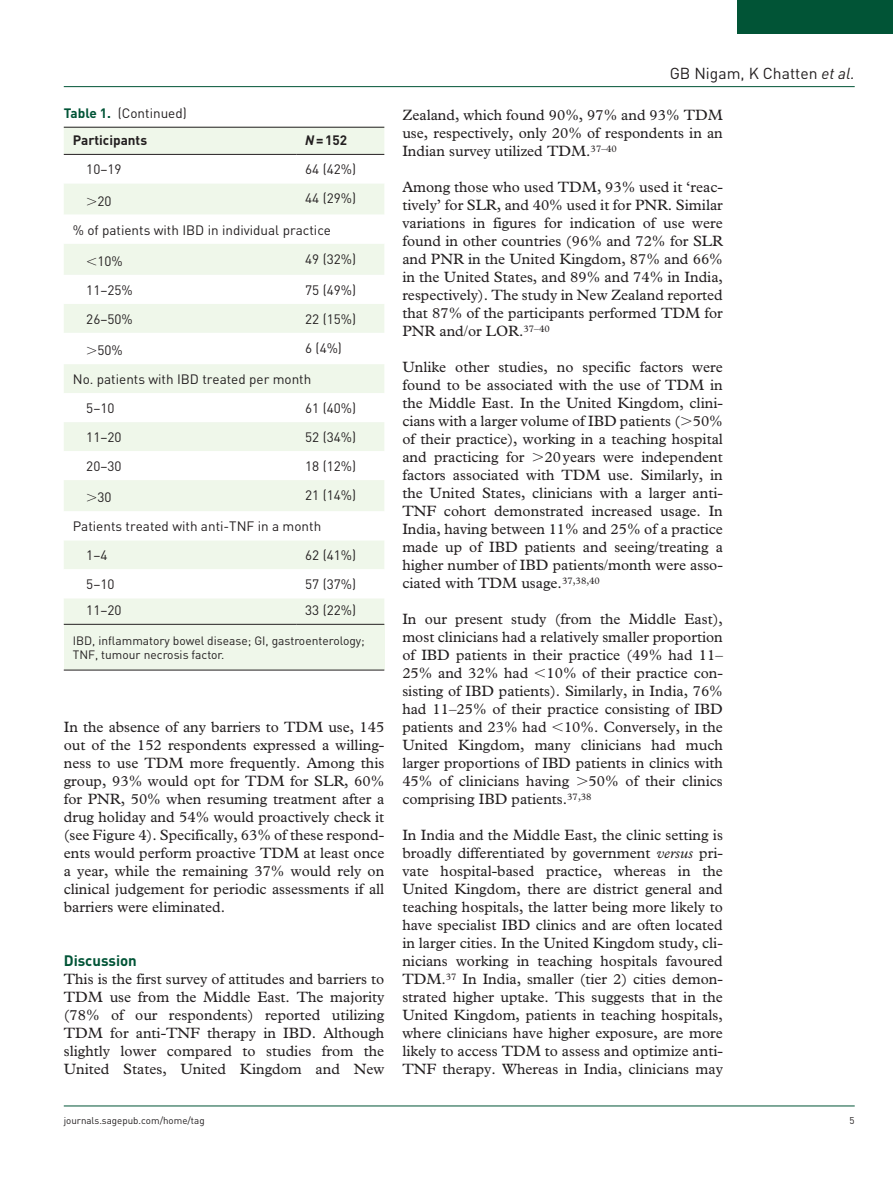
<style>
.page{position:relative;width:893px;height:1191px;background:#fff}
.page>*{position:absolute;margin:0;border:0;box-sizing:border-box;transform-origin:0 0}
.t1{font:15.75px "DIN";color:#231f20}
.t2{font:15px/18px "Plantin Std";color:#231f20;text-align:justify}
.t3{font:700 15px "DIN";color:#015436}
.t4{font:13.5px/29px "DIN";color:#231f20}
.t5{font:700 13.5px "DIN";color:#231f20}
.t6{font:12px/14.2px "DIN";color:#231f20}
.t7{font:9.75px "DIN";color:#231f20}
.s1{font-weight:700;color:#015436}
.s2{font-style:italic}
</style>
<div class="page">
<hr style="left:64px;top:86px;width:791px;height:1px;background:#015436">
<hr style="left:64px;top:1105px;width:791px;height:1px;background:#015436">
<div style="left:738px;top:0;width:155px;height:34px;background:#015436"></div>
<div style="left:64px;top:624px;width:320px;height:46px;background:#eff7ea"></div>
<hr style="left:64px;top:669px;width:320px;height:1px;background:#231f20">
<div style="left:64px;top:128px;width:320px;height:496px;background:#eff7ea"></div>
<svg style="left:64px;top:155px;width:320px;height:443px"></svg>
<hr style="left:64px;top:154px;width:232px;height:1px;background:#231f20">
<hr style="left:296px;top:154px;width:88px;height:1px;background:#231f20">
<hr style="left:64px;top:624px;width:232px;height:1px;background:#231f20">
<hr style="left:296px;top:624px;width:88px;height:1px;background:#231f20">
<hr style="left:64px;top:127px;width:320px;height:1px;background:#231f20">
<svg style="left:87px;top:197px;width:9px;height:8px"></svg>
<svg style="left:87px;top:258px;width:9px;height:7px"></svg>
<svg style="left:87px;top:347px;width:9px;height:7px"></svg>
<svg style="left:87px;top:494px;width:9px;height:8px"></svg>
<p class="t4" style="left:64px;top:98px;width:125px"><span class="s1">Table 1.</span> (Continued)</p>
<p class="t5" style="left:73px;top:132px;width:76px">Participants</p>
<p class="t5" style="left:305px;top:132px;width:43px"><span class="s2">N</span>=152</p>
<p class="t4" style="left:86px;top:155px;width:37px">10–19</p>
<p class="t4" style="left:305px;top:155px;width:52px">64 (42%)</p>
<p class="t4" style="left:98px;top:186px;width:16px">20</p>
<p class="t4" style="left:305px;top:184px;width:52px">44 (29%)</p>
<p class="t4" style="left:73px;top:215px;width:260px">% of patients with IBD in individual practice</p>
<p class="t4" style="left:98px;top:246px;width:27px">10%</p>
<p class="t4" style="left:305px;top:244px;width:52px">49 (32%)</p>
<p class="t4" style="left:86px;top:275px;width:48px">11–25%</p>
<p class="t4" style="left:305px;top:275px;width:52px">75 (49%)</p>
<p class="t4" style="left:86px;top:304px;width:48px">26–50%</p>
<p class="t4" style="left:305px;top:304px;width:52px">22 (15%)</p>
<p class="t4" style="left:98px;top:335px;width:27px">50%</p>
<p class="t4" style="left:305px;top:333px;width:38px">6 (4%)</p>
<p class="t4" style="left:86px;top:364px;width:227px;text-indent:-14px">No. patients with IBD treated per month<br>5–10</p>
<p class="t4" style="left:305px;top:393px;width:52px">61 (40%)</p>
<p class="t4" style="left:86px;top:422px;width:37px">11–20</p>
<p class="t4" style="left:305px;top:422px;width:52px">52 (34%)</p>
<p class="t4" style="left:86px;top:451px;width:37px">20–30</p>
<p class="t4" style="left:305px;top:451px;width:52px">18 (12%)</p>
<p class="t4" style="left:98px;top:483px;width:16px">30</p>
<p class="t4" style="left:305px;top:480px;width:52px">21 (14%)</p>
<p class="t4" style="left:86px;top:512px;width:236px;text-indent:-14px">Patients treated with anti-TNF in a month<br>1–4</p>
<p class="t4" style="left:305px;top:540px;width:52px">62 (41%)</p>
<p class="t4" style="left:86px;top:569px;width:30px">5–10</p>
<p class="t4" style="left:305px;top:569px;width:52px">57 (37%)</p>
<p class="t4" style="left:86px;top:595px;width:37px">11–20</p>
<p class="t4" style="left:305px;top:595px;width:52px">33 (22%)</p>
<p class="t6" style="left:73px;top:633px;width:294px">IBD, inflammatory bowel disease; GI, gastroenterology;<br>TNF, tumour necrosis factor.</p>
<p class="t2" style="left:64px;top:718px;width:322px">In the absence of any barriers to TDM use, 145 out of the 152 respondents expressed a willing&shy;ness to use TDM more frequently. Among this group, 93% would opt for TDM for SLR, 60% for PNR, 50% when resuming treatment after a drug holiday and 54% would proactively check it (see Figure 4). Specifically, 63% of these respond&shy;ents would perform proactive TDM at least once a year, while the remaining 37% would rely on clinical judgement for periodic assessments if all barriers were eliminated.</p>
<p class="t3" style="left:64px;top:950px;width:75px">Discussion</p>
<p class="t2" style="left:64px;top:970px;width:322px">This is the first survey of attitudes and barriers to TDM use from the Middle East. The majority (78% of our respondents) reported utilizing TDM for anti-TNF therapy in IBD. Although slightly lower compared to studies from the United States, United Kingdom and New</p>
<p class="t1" style="left:670px;top:63px;width:186px">GB Nigam, K Chatten <span class="s2">et al.</span></p>
<p class="t2" style="left:402px;top:106px;width:322px">Zealand, which found 90%, 97% and 93% TDM use, respectively, only 20% of respondents in an Indian survey utilized TDM.<sup>37–40</sup></p>
<p class="t2" style="left:402px;top:178px;width:322px">Among those who used TDM, 93% used it ‘reac&shy;tively’ for SLR, and 40% used it for PNR. Similar variations in figures for indication of use were found in other countries (96% and 72% for SLR and PNR in the United Kingdom, 87% and 66% in the United States, and 89% and 74% in India, respectively). The study in New Zealand reported that 87% of the participants performed TDM for PNR and/or LOR.<sup>37–40</sup></p>
<p class="t2" style="left:402px;top:358px;width:322px">Unlike other studies, no specific factors were found to be associated with the use of TDM in the Middle East. In the United Kingdom, clini&shy;cians with a larger volume of IBD patients ( 50% of their practice), working in a teaching hospital and practicing for</p>
<p class="t2" style="left:402px;top:448px;width:322px;text-indent:142px">20years were independent factors associated with TDM use. Similarly, in the United States, clinicians with a larger anti-TNF cohort demonstrated increased usage. In India, having between 11% and 25% of a practice made up of IBD patients and seeing/treating a higher number of IBD patients/month were asso&shy;ciated with TDM usage.<sup>37,38,40</sup></p>
<p class="t2" style="left:402px;top:610px;width:322px">In our present study (from the Middle East), most clinicians had a relatively smaller proportion of IBD patients in their practice (49% had 11– 25% and 32% had 10% of their practice con&shy;sisting of IBD patients). Similarly, in India, 76% had 11–25% of their practice consisting of IBD patients and 23% had 10%. Conversely, in the United Kingdom, many clinicians had much larger proportions of IBD patients in clinics with 45% of clinicians having</p>
<p class="t2" style="left:402px;top:772px;width:322px;text-indent:186px">50% of their clinics comprising IBD patients.<sup>37,38</sup></p>
<p class="t2" style="left:402px;top:826px;width:322px">In India and the Middle East, the clinic setting is broadly differentiated by government <span class="s2">versus</span> pri&shy;vate hospital-based practice, whereas in the United Kingdom, there are district general and teaching hospitals, the latter being more likely to have specialist IBD clinics and are often located in larger cities. In the United Kingdom study, cli&shy;nicians working in teaching hospitals favoured TDM.<sup>37</sup> In India, smaller (tier 2) cities demon&shy;strated higher uptake. This suggests that in the United Kingdom, patients in teaching hospitals, where clinicians have higher exposure, are more likely to access TDM to assess and optimize anti-TNF therapy. Whereas in India, clinicians may</p>
<p class="t7" style="left:64px;top:1114px;width:142px">journals.sagepub.com/home/tag</p>
<p class="t7" style="left:850px;top:1114px;width:7px">5</p>
</div>
